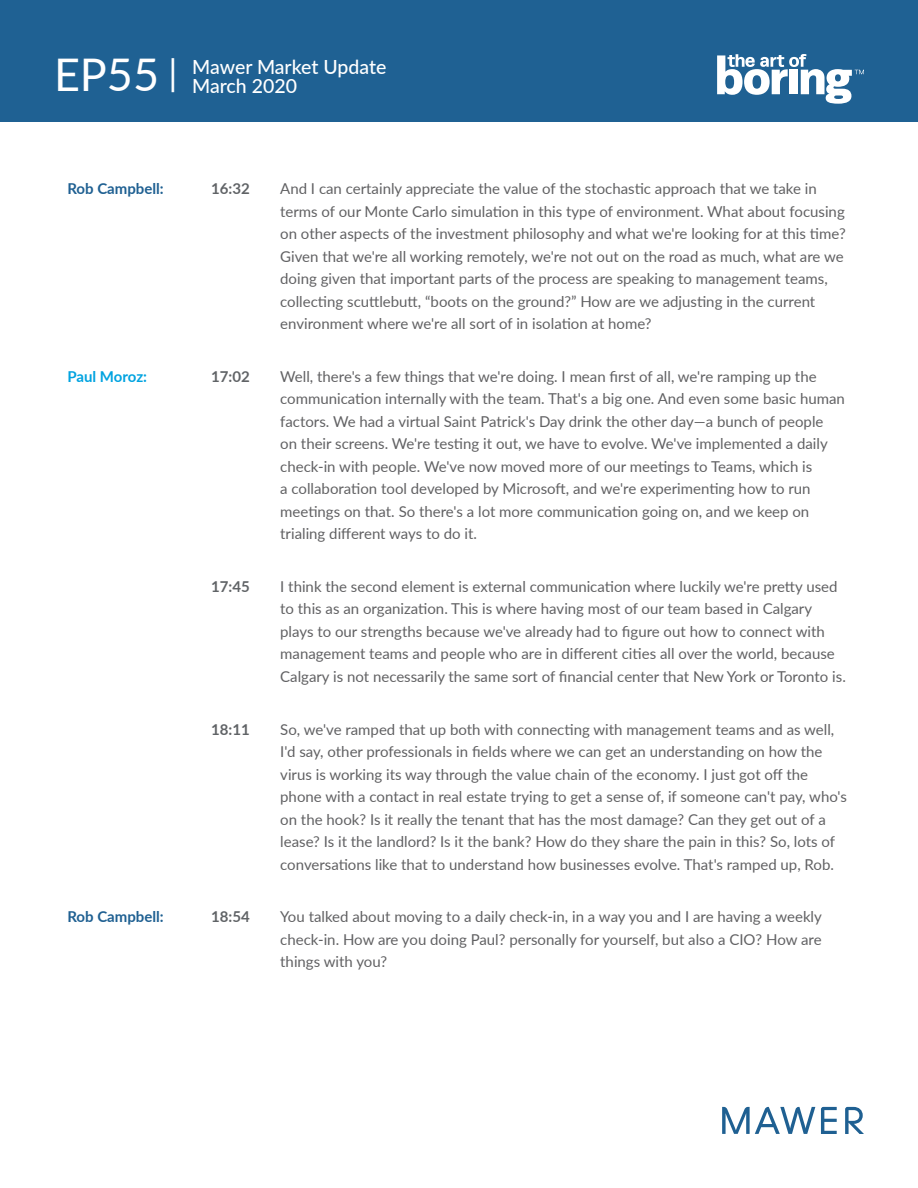
<style>
.page{position:relative;width:918px;height:1188px;background:#fff}
.page>*{position:absolute;margin:0;border:0;box-sizing:border-box;transform-origin:0 0}
.t1{font:500 19.5px/19.5px "Lato";letter-spacing:-.005em;color:#fff}
.t2{font:15px/22.5px "Lato";color:#616163}
.t3{font:700 15px "Lato";color:#606366}
.t4{font:700 15px "Lato";color:#1f6092}
.t5{font:700 15px "Lato";letter-spacing:-.01em;color:#00a3e0}
.s1{font-weight:400;font-size:45px}
.s2{font-weight:400;font-size:36px}
</style>
<div class="page">
<div style="left:0;top:0;width:918px;height:122px;background:#1f6193"></div>
<svg style="left:717px;top:54px;width:147px;height:50px"></svg>
<svg style="left:845px;top:1107px;width:19px;height:27px"></svg>
<svg style="left:821px;top:1107px;width:16px;height:27px"></svg>
<svg style="left:722px;top:1107px;width:93px;height:27px"></svg>
<h1 class="t1" style="left:192px;top:56px;width:196px;text-indent:-138px"><span class="s1">EP55</span> <span class="s2">|</span> Mawer Market Update<br>March 2020</h1>
<p class="t4" style="left:68px;top:178px;width:98px">Rob Campbell:</p>
<p class="t3" style="left:211px;top:178px;width:40px">16:32</p>
<p class="t2" style="left:280px;top:177px;width:567px">And I can certainly appreciate the value of the stochastic approach that we take in terms of our Monte Carlo simulation in this type of environment. What about focusing on other aspects of the investment philosophy and what we're looking for at this time?<br>Given that we're all working remotely, we're not out on the road as much, what are we doing given that important parts of the process are speaking to management teams, collecting scuttlebutt, “boots on the ground?” How are we adjusting in the current environment where we're all sort of in isolation at home?</p>
<p class="t5" style="left:68px;top:365px;width:81px">Paul Moroz:</p>
<p class="t3" style="left:211px;top:365px;width:40px">17:02</p>
<p class="t2" style="left:280px;top:365px;width:566px">Well, there's a few things that we're doing. I mean first of all, we're ramping up the communication internally with the team. That's a big one. And even some basic human factors. We had a virtual Saint Patrick's Day drink the other day—a bunch of people<br>on their screens. We're testing it out, we have to evolve. We've implemented a daily check-in with people. We've now moved more of our meetings to Teams, which is<br>a collaboration tool developed by Microsoft, and we're experimenting how to run meetings on that. So there's a lot more communication going on, and we keep on trialing different ways to do it.</p>
<p class="t3" style="left:211px;top:575px;width:40px">17:45</p>
<p class="t2" style="left:280px;top:575px;width:567px">I think the second element is external communication where luckily we're pretty used to this as an organization. This is where having most of our team based in Calgary plays to our strengths because we've already had to figure out how to connect with management teams and people who are in different cities all over the world, because Calgary is not necessarily the same sort of financial center that New York or Toronto is.</p>
<p class="t3" style="left:211px;top:718px;width:40px">18:11</p>
<p class="t2" style="left:280px;top:717px;width:568px">So, we've ramped that up both with connecting with management teams and as well, I'd say, other professionals in fields where we can get an understanding on how the virus is working its way through the value chain of the economy. I just got off the phone with a contact in real estate trying to get a sense of, if someone can't pay, who's on the hook? Is it really the tenant that has the most damage? Can they get out of a lease? Is it the landlord? Is it the bank? How do they share the pain in this? So, lots of conversations like that to understand how businesses evolve. That's ramped up, Rob.</p>
<p class="t4" style="left:68px;top:906px;width:98px">Rob Campbell:</p>
<p class="t3" style="left:211px;top:906px;width:40px">18:54</p>
<p class="t2" style="left:280px;top:905px;width:543px;text-align:justify">You talked about moving to a daily check-in, in a way you and I are having a weekly check-in. How are you doing Paul? personally for yourself, but also a CIO? How are things with you?</p>
</div>
